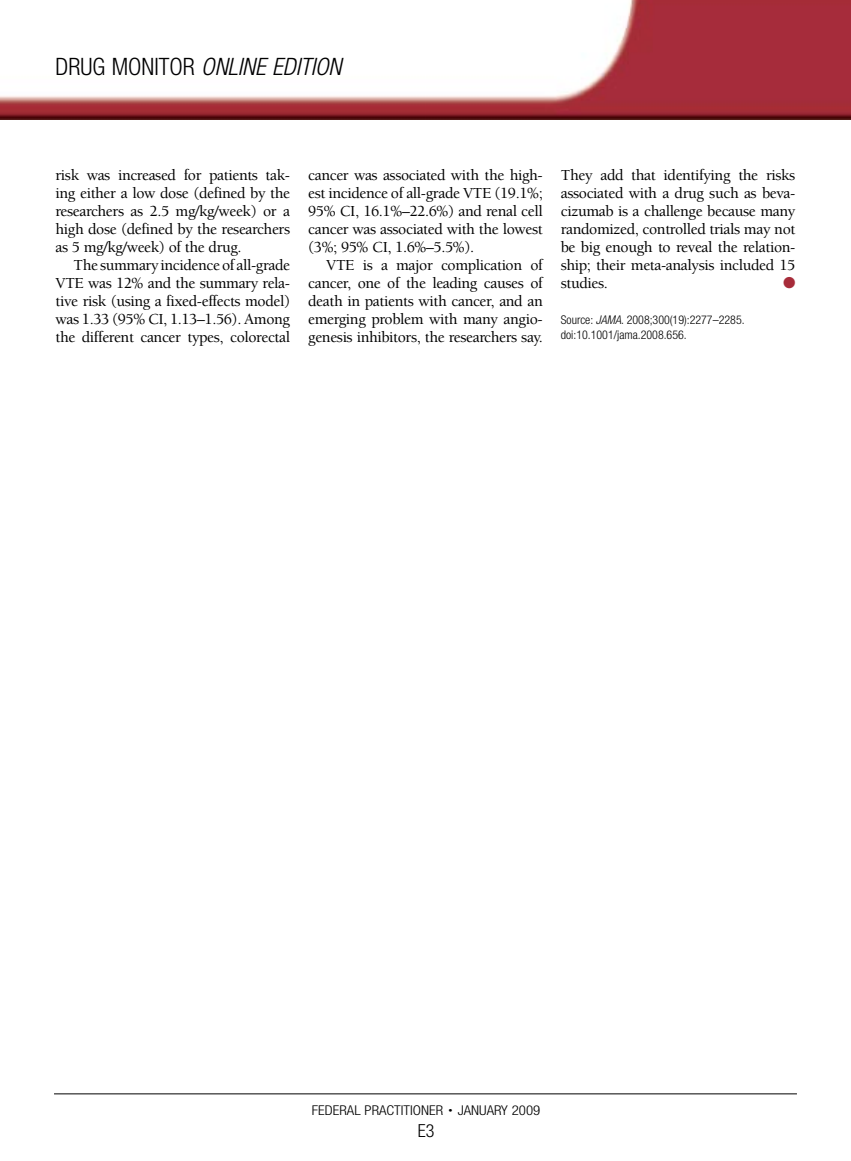
<style>
.page{position:relative;width:851px;height:1161px;background:#fff}
.page>*{position:absolute;margin:0;border:0;box-sizing:border-box;transform-origin:0 0}
.t1{font:italic 300 condensed 24px "Helvetica Neue";color:#000}
.t2{font:300 condensed 18px "Helvetica Neue";color:#000}
.t3{font:500 15.75px/18px "Berkeley";letter-spacing:-.025em;color:#000;text-align:justify}
.t4{font:15.75px "Zapf Dingbats ITC";color:#a72c3a}
.t5{font:300 condensed 13.5px "Helvetica Neue";color:#000;scale:1.1 1}
.t6{font:300 condensed 12px/15px "Helvetica Neue";color:#000}
.s1{font-style:normal}
.s2{font-style:italic}
.s3{font-size:7.5px}
</style>
<div class="page">
<img style="left:0;top:0;width:850px;height:120px">
<hr style="left:54px;top:1094px;width:742px;height:1px;background:#000">
<h1 class="t1" style="left:56px;top:52px;width:287px"><span class="s1">DRUG MONITOR</span> ONLINE EDITION</h1>
<p class="t3" style="left:56px;top:166px;width:236px">risk was increased for patients tak&shy;ing either a low dose (defined by the researchers as 2.5 mg/kg/week) or a high dose (defined by the researchers as 5 mg/kg/week) of the drug.</p>
<p class="t3" style="left:56px;top:256px;width:236px;text-indent:18px">The summary incidence of all-grade VTE was 12% and the summary rela&shy;tive risk (using a fixed-effects model) was 1.33 (95% CI, 1.13–1.56). Among the different cancer types, colorectal</p>
<p class="t3" style="left:308px;top:166px;width:236px">cancer was associated with the high&shy;est incidence of all-grade VTE (19.1%; 95% CI, 16.1%–22.6%) and renal cell cancer was associated with the lowest (3%; 95% CI, 1.6%–5.5%).</p>
<p class="t3" style="left:308px;top:256px;width:236px;text-indent:18px">VTE is a major complication of cancer, one of the leading causes of death in patients with cancer, and an emerging problem with many angio&shy;genesis inhibitors, the researchers say.</p>
<p class="t3" style="left:561px;top:166px;width:236px">They add that identifying the risks associated with a drug such as beva&shy;cizumab is a challenge because many randomized, controlled trials may not be big enough to reveal the relation&shy;ship; their meta-analysis included 15 studies.</p>
<p class="t4" style="left:783px;top:275px;width:14px">●</p>
<p class="t6" style="left:561px;top:312px;width:185px">Source: <span class="s2">JAMA</span>. 2008;300(19):2277–2285. doi:10.1001/jama.2008.656.</p>
<p class="t5" style="left:312px;top:1102px;width:209px">FEDERAL PRACTITIONER <span class="s3">•</span> JANUARY 2009</p>
<p class="t2" style="left:418px;top:1120px;width:18px">E3</p>
</div>
